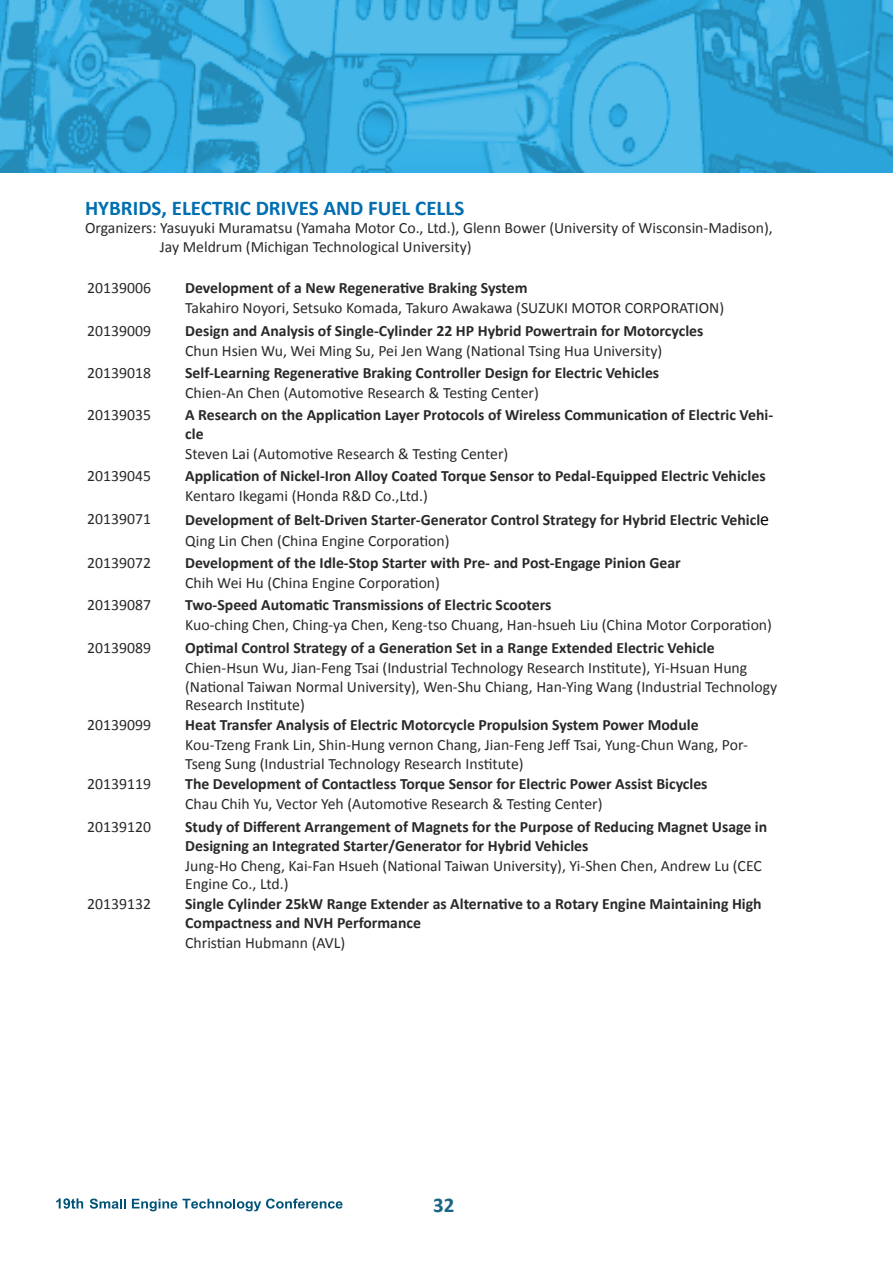
<style>
.page{position:relative;width:893px;height:1263px;background:#fff}
.page>*{position:absolute;margin:0;border:0;box-sizing:border-box;transform-origin:0 0}
.t1{font:700 21px "Calibri";color:#006eb0}
.t2{font:700 21px "Calibri";color:#1a6486}
.t3{font:15.75px/18.9px "Calibri";color:#292929}
.t4{font:700 15.75px/18.9px "Calibri";color:#292929}
.s1{font-weight:400;font-size:18px;color:#000}
.s2{font-weight:400}
</style>
<div class="page">
<svg style="left:90px;top:1198px;width:36px;height:11px"></svg>
<svg style="left:132px;top:1198px;width:211px;height:13px"></svg>
<svg style="left:56px;top:1198px;width:27px;height:11px"></svg>
<img style="left:0;top:0;width:893px;height:173px">
<h1 class="t1" style="left:85px;top:195px;width:108px">Hybrids, Elect</h1>
<h1 class="t1" style="left:222px;top:195px;width:76px">ric Drives</h1>
<h1 class="t1" style="left:323px;top:195px;width:66px">and Fuel</h1>
<h1 class="t1" style="left:415px;top:195px;width:22px">Cells</h1>
<p class="t3" style="left:160px;top:218px;width:614px;text-indent:-75px">Organizers: Yasuyuki Muramatsu (Yamaha Motor Co., Ltd.), Glenn Bower (University of Wisconsin-Madison),<br>Jay Meldrum (Michigan Technological University)</p>
<p class="t3" style="left:87px;top:278px;width:65px">20139006</p>
<p class="t4" style="left:185px;top:278px;width:344px">Development of a New Regenerative Braking System</p>
<p class="t3" style="left:185px;top:298px;width:540px">Takahiro Noyori, Setsuko Komada, Takuro Awakawa (SUZUKI MOTOR CORPORATION)</p>
<p class="t3" style="left:87px;top:320px;width:65px">20139009</p>
<p class="t4" style="left:185px;top:320px;width:520px">Design and Analysis of Single-Cylinder 22 HP Hybrid Powertrain for Motorcycles</p>
<p class="t3" style="left:185px;top:340px;width:479px">Chun Hsien Wu, Wei Ming Su, Pei Jen Wang (National Tsing Hua University)</p>
<p class="t3" style="left:87px;top:362px;width:65px">20139018</p>
<p class="t4" style="left:185px;top:362px;width:475px">Self-Learning Regenerative Braking Controller Design for Electric Vehicles</p>
<p class="t3" style="left:185px;top:382px;width:355px">Chien-An Chen (Automotive Research &amp; Testing Center)</p>
<p class="t3" style="left:87px;top:405px;width:65px">20139035</p>
<p class="t4" style="left:185px;top:405px;width:589px">A Research on the Application Layer Protocols of Wireless Communication of Electric Vehi&shy;cle</p>
<p class="t3" style="left:185px;top:444px;width:325px">Steven Lai (Automotive Research &amp; Testing Center)</p>
<p class="t3" style="left:87px;top:466px;width:65px">20139045</p>
<p class="t4" style="left:185px;top:466px;width:582px">Application of Nickel-Iron Alloy Coated Torque Sensor to Pedal-Equipped Electric Vehicles</p>
<p class="t3" style="left:185px;top:486px;width:244px">Kentaro Ikegami (Honda R&amp;D Co.,Ltd.)</p>
<p class="t3" style="left:87px;top:508px;width:65px">20139071</p>
<p class="t4" style="left:185px;top:508px;width:586px;line-height:21.1px">Development of Belt-Driven Starter-Generator Control Strategy for Hybrid Electric Vehicl<span class="s1">e<br></span><span class="s2">Qing Lin Chen (China Engine Corporation)</span></p>
<p class="t3" style="left:87px;top:553px;width:65px">20139072</p>
<p class="t4" style="left:185px;top:553px;width:497px">Development of the Idle-Stop Starter with Pre- and Post-Engage Pinion Gear</p>
<p class="t3" style="left:185px;top:573px;width:256px">Chih Wei Hu (China Engine Corporation)</p>
<p class="t3" style="left:87px;top:595px;width:65px">20139087</p>
<p class="t4" style="left:185px;top:595px;width:368px">Two-Speed Automatic Transmissions of Electric Scooters</p>
<p class="t3" style="left:185px;top:615px;width:588px">Kuo-ching Chen, Ching-ya Chen, Keng-tso Chuang, Han-hsueh Liu (China Motor Corporation)</p>
<p class="t3" style="left:87px;top:637px;width:65px">20139089</p>
<p class="t4" style="left:185px;top:637px;width:531px">Optimal Control Strategy of a Generation Set in a Range Extended Electric Vehicle</p>
<p class="t3" style="left:185px;top:657px;width:594px">Chien-Hsun Wu, Jian-Feng Tsai (Industrial Technology Research Institute), Yi-Hsuan Hung (National Taiwan Normal University), Wen-Shu Chiang, Han-Ying Wang (Industrial Technology<br>Research Institute)</p>
<p class="t3" style="left:87px;top:715px;width:65px">20139099</p>
<p class="t4" style="left:185px;top:715px;width:515px">Heat Transfer Analysis of Electric Motorcycle Propulsion System Power Module</p>
<p class="t3" style="left:185px;top:735px;width:564px">Kou-Tzeng Frank Lin, Shin-Hung vernon Chang, Jian-Feng Jeff Tsai, Yung-Chun Wang, Por-<br>Tseng Sung (Industrial Technology Research Institute)</p>
<p class="t3" style="left:87px;top:774px;width:65px">20139119</p>
<p class="t4" style="left:185px;top:774px;width:524px">The Development of Contactless Torque Sensor for Electric Power Assist Bicycles</p>
<p class="t3" style="left:185px;top:794px;width:419px">Chau Chih Yu, Vector Yeh (Automotive Research &amp; Testing Center)</p>
<p class="t3" style="left:87px;top:816px;width:65px">20139120</p>
<p class="t4" style="left:185px;top:816px;width:584px">Study of Different Arrangement of Magnets for the Purpose of Reducing Magnet Usage in<br>Designing an Integrated Starter/Generator for Hybrid Vehicles</p>
<p class="t3" style="left:185px;top:855px;width:578px">Jung-Ho Cheng, Kai-Fan Hsueh (National Taiwan University), Yi-Shen Chen, Andrew Lu (CEC<br>Engine Co., Ltd.)</p>
<p class="t3" style="left:87px;top:894px;width:65px">20139132</p>
<p class="t4" style="left:185px;top:894px;width:578px">Single Cylinder 25kW Range Extender as Alternative to a Rotary Engine Maintaining High<br>Compactness and NVH Performance</p>
<p class="t3" style="left:185px;top:933px;width:162px">Christian Hubmann (AVL)</p>
<h1 class="t2" style="left:433px;top:1192px;width:23px">32</h1>
</div>
